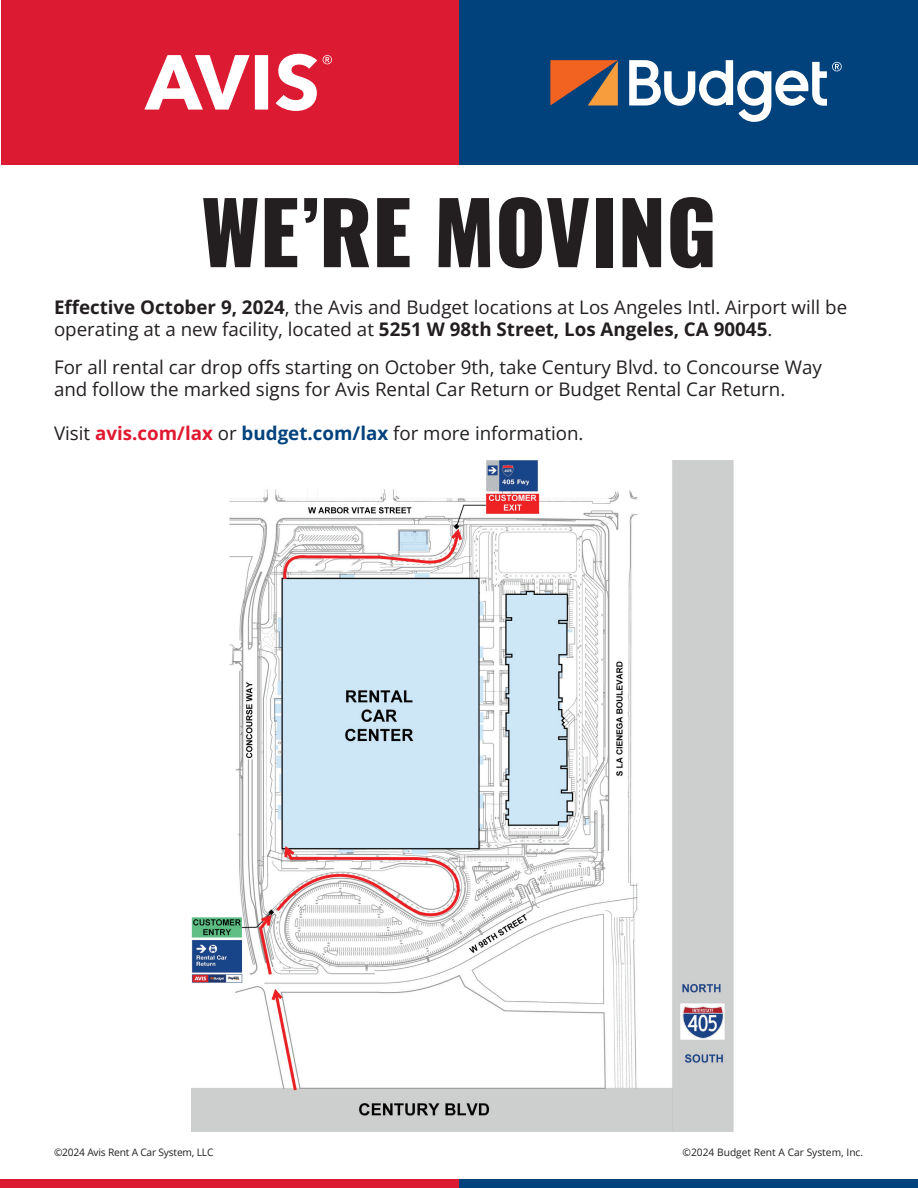
<style>
.page{position:relative;width:918px;height:1188px;background:#fff}
.page>*{position:absolute;margin:0;border:0;box-sizing:border-box;transform-origin:0 0}
.t1{font:800 85.35px "Oswald";color:#231f20}
.t2{font:18.75px/22.5px "Open Sans";color:#231f20}
.t3{font:10.2px "Open Sans";color:#231f20}
.t4{font:10.2px "Open Sans";letter-spacing:-.02em;color:#231f20}
.s1{color:#e01931}
.s2{color:#01427c}
</style>
<div class="page">
<div style="left:2px;top:0;width:458px;height:165px;background:#dc1a32"></div>
<div style="left:0;top:1180px;width:460px;height:8px;background:#dc1a32"></div>
<div style="left:459px;top:0;width:459px;height:165px;background:#01427c"></div>
<div style="left:459px;top:1180px;width:459px;height:8px;background:#01427c"></div>
<svg style="left:144px;top:54px;width:188px;height:57px"></svg>
<svg style="left:550px;top:60px;width:68px;height:45px"></svg>
<svg style="left:629px;top:60px;width:213px;height:62px"></svg>
<img style="left:191px;top:460px;width:542px;height:672px">
<h1 class="t1" style="left:201px;top:188px;width:517px">WE’RE MOVING</h1>
<p class="t2" style="left:54px;top:295px;width:795px">Effective October 9, 2024, the Avis and Budget locations at Los Angeles Intl. Airport will be operating at a new facility, located at 5251 W 98th Street, Los Angeles, CA 90045.</p>
<p class="t2" style="left:54px;top:355px;width:769px">For all rental car drop offs starting on October 9th, take Century Blvd. to Concourse Way and follow the marked signs for Avis Rental Car Return or Budget Rental Car Return.</p>
<p class="t2" style="left:54px;top:422px;width:531px">Visit <span class="s1">avis.com/lax</span> or <span class="s2">budget.com/lax</span> for more information.</p>
<p class="t4" style="left:54px;top:1145px;width:161px">©2024 Avis Rent A Car System, LLC</p>
<p class="t3" style="left:683px;top:1145px;width:182px">©2024 Budget Rent A Car System, Inc.</p>
</div>
